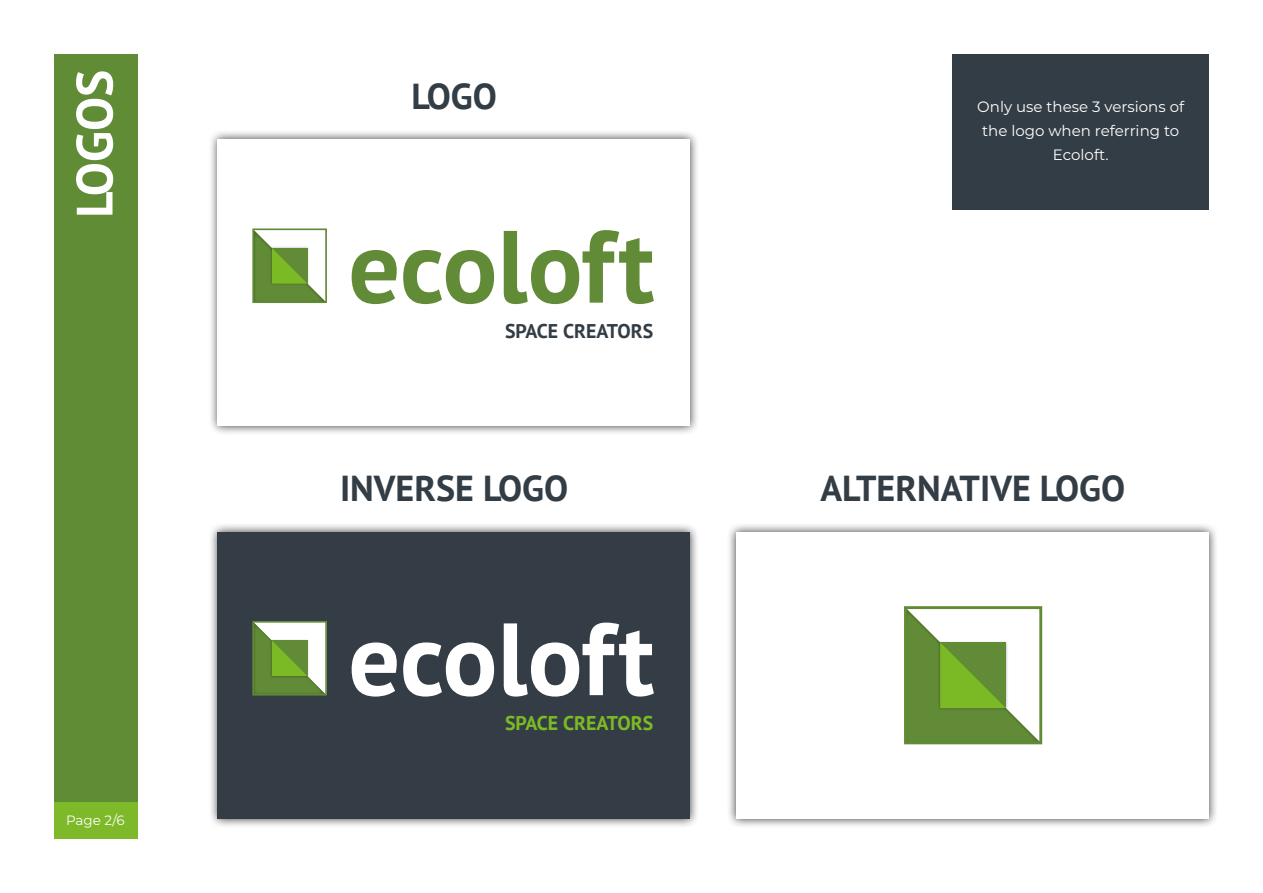
<style>
.page{position:relative;width:1263px;height:893px;background:#fff}
.page>*{position:absolute;margin:0;border:0;box-sizing:border-box;transform-origin:0 0}
.t1{font:700 102.45px "PT Sans";letter-spacing:-.005em;color:#618b36}
.t2{font:700 102.45px "PT Sans";letter-spacing:-.005em;color:#fff}
.t3{font:700 51px "PT Sans";color:#fff}
.t4{font:700 36px "PT Sans";color:#333d45}
.t5{font:700 19.8px "PT Sans";color:#333d45}
.t6{font:700 19.8px "PT Sans";color:#7cba25}
.t7{font:15px/24px "Montserrat";color:#fff;text-align:center}
.t8{font:13.5px "Montserrat";color:#fff}
</style>
<div class="page">
<div style="left:54px;top:54px;width:83px;height:785px;background:#618c36"></div>
<div style="left:54px;top:802px;width:83px;height:37px;background:#7db928"></div>
<div style="left:726px;top:522px;width:493px;height:306px;background:#000;opacity:.75"></div>
<div style="left:736px;top:532px;width:473px;height:287px;background:#fff"></div>
<div style="left:208px;top:130px;width:492px;height:306px;background:#000;opacity:.75"></div>
<div style="left:218px;top:139px;width:472px;height:287px;background:#fff"></div>
<div style="left:208px;top:522px;width:492px;height:306px;background:#000;opacity:.75"></div>
<div style="left:218px;top:532px;width:472px;height:287px;background:#343d45"></div>
<div style="left:252px;top:228px;width:75px;height:75px;border:2px solid #618b36"></div>
<svg style="left:253px;top:229px;width:73px;height:73px"></svg>
<div style="left:904px;top:606px;width:138px;height:138px;border:3px solid #618b36"></div>
<svg style="left:905px;top:608px;width:136px;height:135px"></svg>
<div style="left:252px;top:621px;width:75px;height:74px;border:2px solid #618b36"></div>
<svg style="left:253px;top:622px;width:73px;height:73px;background:#9ab779"></svg>
<div style="left:952px;top:54px;width:257px;height:156px;background:#333d45"></div>
<h2 class="t3" style="left:61px;top:218px;width:149px;rotate:-90deg">LOGOS</h2>
<p class="t8" style="left:66px;top:811px;width:60px">Page 2/6</p>
<h3 class="t4" style="left:411px;top:72px;width:87px">LOGO</h3>
<h1 class="t1" style="left:348px;top:199px;width:308px">ecoloft</h1>
<h3 class="t5" style="left:505px;top:318px;width:150px">SPACE CREATORS</h3>
<p class="t7" style="left:977px;top:94px;width:208px">Only use these 3 versions of the logo when referring to<br>Ecoloft.</p>
<h3 class="t4" style="left:340px;top:465px;width:230px">INVERSE LOGO</h3>
<h3 class="t4" style="left:820px;top:465px;width:306px">ALTERNATIVE LOGO</h3>
<h1 class="t2" style="left:348px;top:592px;width:308px">ecoloft</h1>
<h3 class="t6" style="left:505px;top:710px;width:150px">SPACE CREATORS</h3>
</div>
